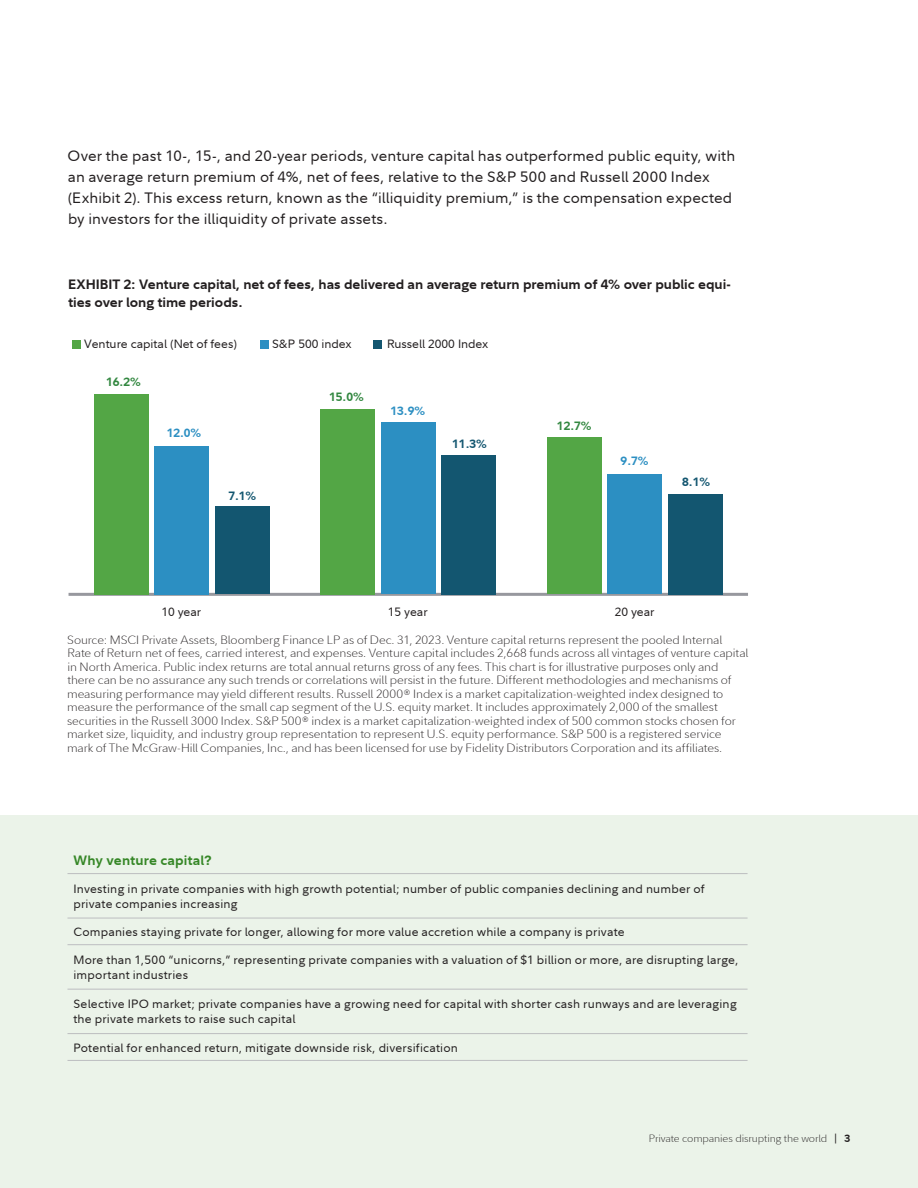
<style>
.page{position:relative;width:918px;height:1188px;background:#fff}
.page>*{position:absolute;margin:0;border:0;box-sizing:border-box;transform-origin:0 0}
.Body_Text{font:15px/21px "Fidelity Sans";letter-spacing:.005em;color:#231f20}
.Exhibit_Title{font:700 13.5px/18px "Fidelity Sans";color:#231f20}
.Quote_Callout_1{font:700 13.5px "Fidelity Sans";letter-spacing:.015em;color:#368727}
.Source_Disclosure{font:300 12px/13.5px "Fidelity Sans";letter-spacing:-.005em;color:#231f20}
.Quote_Callout_1-2{font:12px/15px "Fidelity Sans";letter-spacing:.015em;color:#231f20}
.t1{font:700 12px "Fidelity Sans";color:#328740}
.t2{font:700 12px "Fidelity Sans";color:#2c8fc2}
.t3{font:700 12px "Fidelity Sans";color:#135670}
.Quote_Callout_1-3{font:12px "Fidelity Sans";letter-spacing:-.005em;color:#231f20}
.t4{font:300 10.5px "Fidelity Sans";letter-spacing:-.01em;color:#231f20}
.s1{font-weight:400}
.s2{font-weight:700}
</style>
<div class="page">
<div style="left:0;top:815px;width:918px;height:373px;background:#ebf3e9"></div>
<hr style="left:69px;top:593px;width:679px;height:3px;background:#97989e">
<div style="left:215px;top:507px;width:54px;height:87px;background:#135670"></div>
<div style="left:442px;top:455px;width:54px;height:139px;background:#135670"></div>
<div style="left:668px;top:494px;width:54px;height:100px;background:#135670"></div>
<div style="left:155px;top:446px;width:54px;height:148px;background:#2c8fc2"></div>
<div style="left:381px;top:423px;width:54px;height:171px;background:#2c8fc2"></div>
<div style="left:608px;top:475px;width:54px;height:119px;background:#2c8fc2"></div>
<div style="left:94px;top:394px;width:55px;height:200px;background:#53a645"></div>
<div style="left:321px;top:409px;width:54px;height:185px;background:#53a645"></div>
<div style="left:547px;top:437px;width:55px;height:157px;background:#53a645"></div>
<div style="left:72px;top:340px;width:9px;height:9px;background:#53a645"></div>
<div style="left:260px;top:340px;width:8px;height:9px;background:#2c8fc2"></div>
<div style="left:373px;top:340px;width:9px;height:9px;background:#135670"></div>
<hr style="left:68px;top:873px;width:680px;height:1px;background:#bcbdc0">
<hr style="left:68px;top:918px;width:680px;height:1px;background:#bcbdc0">
<hr style="left:68px;top:944px;width:680px;height:1px;background:#bcbdc0">
<hr style="left:68px;top:989px;width:680px;height:1px;background:#bcbdc0">
<hr style="left:68px;top:1033px;width:680px;height:1px;background:#bcbdc0">
<hr style="left:68px;top:1060px;width:680px;height:1px;background:#bcbdc0">
<p class="Body_Text" style="left:68px;top:145px;width:669px">Over the past 10-, 15-, and 20-year periods, venture capital has outperformed public equity, with an average return premium of 4%, net of fees, relative to the S&amp;P 500 and Russell 2000 Index (Exhibit 2). This excess return, known as the “illiquidity premium,” is the compensation expected by investors for the illiquidity of private assets.</p>
<p class="Exhibit_Title" style="left:68px;top:274px;width:664px">EXHIBIT 2: Venture capital, net of fees, has delivered an average return premium of 4% over public equi&shy;ties over long time periods.</p>
<p class="Quote_Callout_1-2" style="left:84px;top:336px;width:154px">Venture capital (Net of fees)</p>
<p class="Quote_Callout_1-3" style="left:272px;top:336px;width:81px">S&amp;P 500 index</p>
<p class="Quote_Callout_1-2" style="left:387px;top:336px;width:103px">Russell 2000 Index</p>
<p class="t1" style="left:106px;top:374px;width:36px">16.2%</p>
<p class="t2" style="left:167px;top:425px;width:36px">12.0%</p>
<p class="t3" style="left:228px;top:488px;width:29px">7.1%</p>
<p class="t1" style="left:329px;top:388px;width:36px">15.0%</p>
<p class="t2" style="left:391px;top:403px;width:36px">13.9%</p>
<p class="t3" style="left:452px;top:436px;width:36px">11.3%</p>
<p class="t1" style="left:557px;top:418px;width:36px">12.7%</p>
<p class="t2" style="left:621px;top:453px;width:29px">9.7%</p>
<p class="t3" style="left:682px;top:474px;width:29px">8.1%</p>
<p class="Quote_Callout_1-2" style="left:161px;top:604px;width:41px">10 year</p>
<p class="Quote_Callout_1-2" style="left:388px;top:604px;width:41px">15 year</p>
<p class="Quote_Callout_1-2" style="left:615px;top:604px;width:41px">20 year</p>
<p class="Source_Disclosure" style="left:67px;top:633px;width:683px">Source: MSCI Private Assets, Bloomberg Finance LP as of Dec. 31, 2023. Venture capital returns represent the pooled Internal Rate of Return net of fees, carried interest, and expenses. Venture capital includes 2,668 funds across all vintages of venture capital in North America. Public index returns are total annual returns gross of any fees. This chart is for illustrative purposes only and there can be no assurance any such trends or correlations will persist in the future. Different methodologies and mechanisms of measuring performance may yield different results. Russell 2000® Index is a market capitalization-weighted index designed to measure the performance of the small cap segment of the U.S. equity market. It includes approximately 2,000 of the smallest securities in the Russell 3000 Index. S&amp;P 500® index is a market capitalization-weighted index of 500 common stocks chosen for market size, liquidity, and industry group representation to represent U.S. equity performance. S&amp;P 500 is a registered service mark of The McGraw-Hill Companies, Inc., and has been licensed for use by Fidelity Distributors Corporation and its affiliates.</p>
<p class="Quote_Callout_1" style="left:74px;top:852px;width:140px">Why venture capital?</p>
<p class="Quote_Callout_1-2" style="left:74px;top:881px;width:633px">Investing in private companies with high growth potential; number of public companies declining and number of private companies increasing</p>
<p class="Quote_Callout_1-2" style="left:74px;top:924px;width:553px">Companies staying private for longer, allowing for more value accretion while a company is private</p>
<p class="Quote_Callout_1-2" style="left:74px;top:952px;width:667px">More than 1,500 “unicorns,” representing private companies with a valuation of $1 billion or more, are disrupting large, important industries</p>
<p class="Quote_Callout_1-2" style="left:74px;top:997px;width:665px">Selective IPO market; private companies have a growing need for capital with shorter cash runways and are leveraging the private markets to raise such capital</p>
<p class="Quote_Callout_1-2" style="left:74px;top:1040px;width:386px">Potential for enhanced return, mitigate downside risk, diversification</p>
<p class="t4" style="left:649px;top:1131px;width:203px">Private companies disrupting the world <span class="s1">|</span> <span class="s2">3</span></p>
</div>
